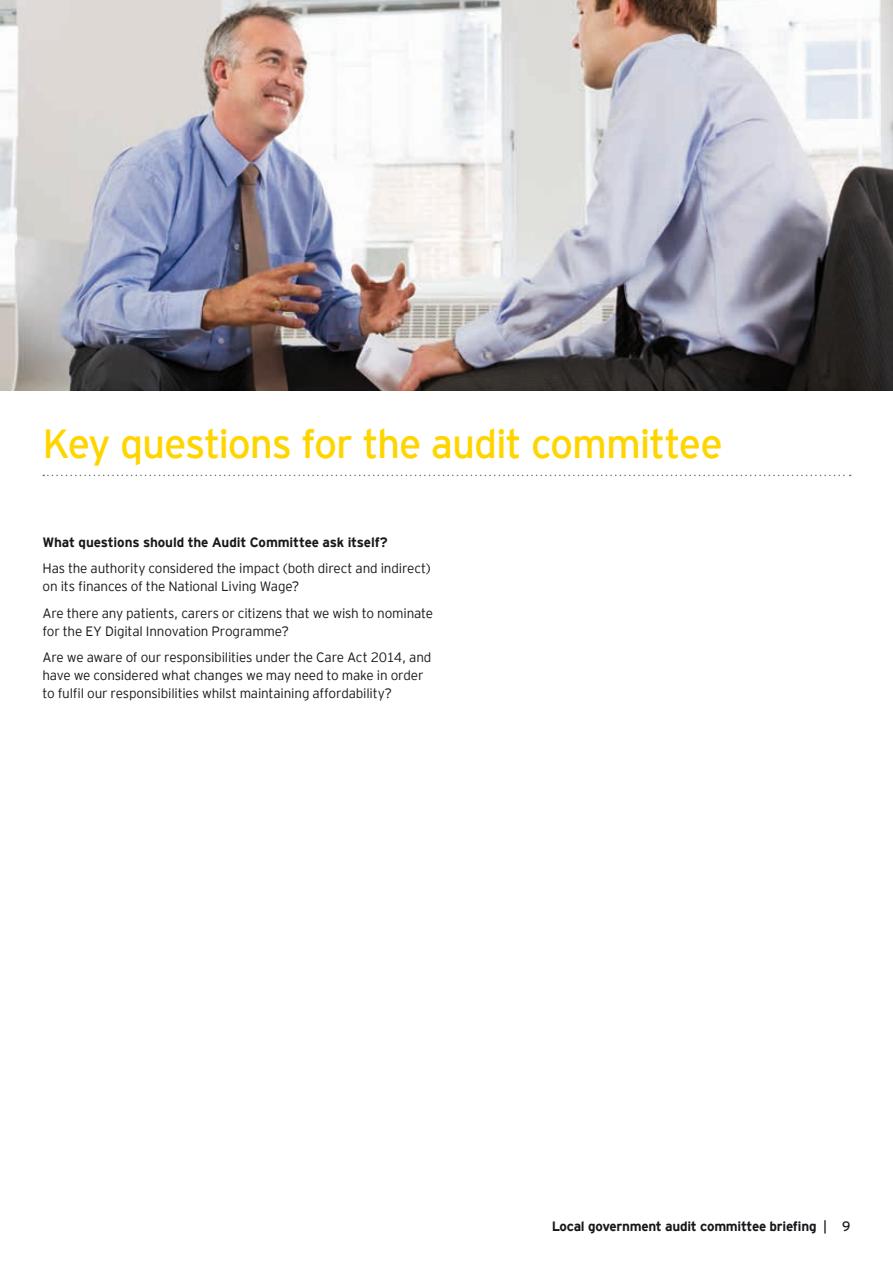
<style>
.page{position:relative;width:893px;height:1263px;background:#fff}
.page>*{position:absolute;margin:0;border:0;box-sizing:border-box;transform-origin:0 0}
.t1{font:40.5px "EY Interstate";letter-spacing:-.03em;color:#ffd500}
.t2{font:300 13.5px/18px "EY Interstate";letter-spacing:-.015em;color:#1a171c}
.t3{font:700 13.5px "EY Interstate";letter-spacing:-.02em;color:#1a171c}
.s1{font-weight:400}
</style>
<div class="page">
<img style="left:0;top:0;width:893px;height:390px">
<svg style="left:43px;top:475px;width:808px;height:1px"></svg>
<h1 class="t1" style="left:43px;top:414px;width:682px">Key questions for the audit committee</h1>
<p class="t3" style="left:43px;top:532px;width:347px">What questions should the Audit Committee ask itself?</p>
<p class="t2" style="left:43px;top:558px;width:389px">Has the authority considered the impact (both direct and indirect) on its finances of the National Living Wage?</p>
<p class="t2" style="left:43px;top:603px;width:392px">Are there any patients, carers or citizens that we wish to nominate for the EY Digital Innovation Programme?</p>
<p class="t2" style="left:43px;top:647px;width:390px">Are we aware of our responsibilities under the Care Act 2014, and have we considered what changes we may need to make in order to fulfil our responsibilities whilst maintaining affordability?</p>
<p class="t3" style="left:552px;top:1217px;width:300px">Local government audit committee briefing <span class="s1">| 9</span></p>
</div>
